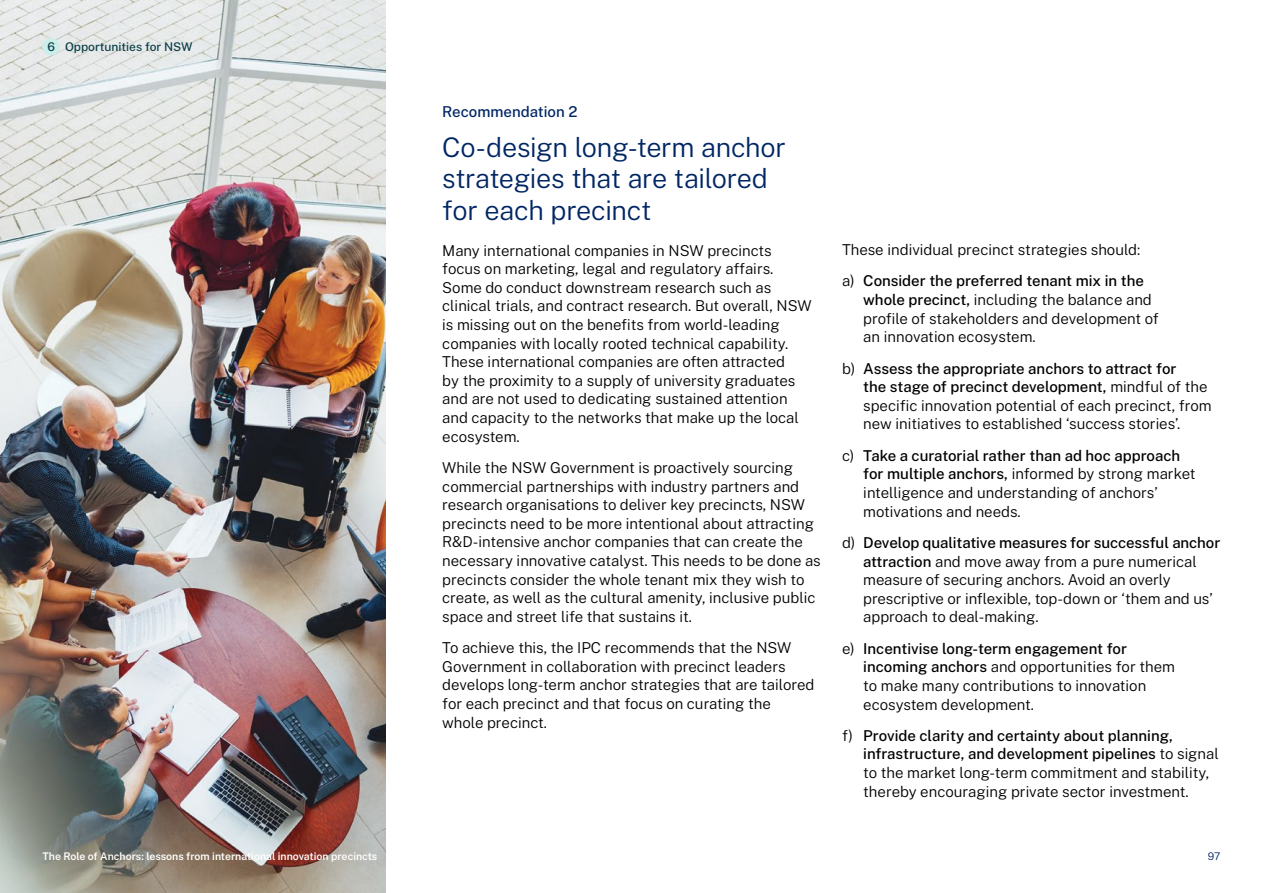
<style>
.page{position:relative;width:1263px;height:893px;background:#fff}
.page>*{position:absolute;margin:0;border:0;box-sizing:border-box;transform-origin:0 0}
.t1{font:300 27px/31.5px "Public Sans";letter-spacing:-.01em;color:#002664}
.t2{font:300 15px/18.6px "Public Sans";color:#000}
.t3{font:500 15px "Public Sans";color:#002664}
.t4{font:500 12px "Public Sans";color:#0b3f47}
.t5{font:600 10.5px "Public Sans";color:#fff}
.t6{font:300 10.5px "Public Sans";color:#002664}
.s1{font-weight:500}
</style>
<div class="page">
<img style="left:0;top:0;width:386px;height:893px">
<div style="left:43px;top:38px;width:17px;height:17px;background:#caeeea;border-radius:50%"></div>
<p class="t4" style="left:47px;top:39px;width:147px">6 Opportunities for NSW</p>
<p class="t5" style="left:43px;top:850px;width:336px">The Role of Anchors: lessons from international innovation precincts</p>
<p class="t3" style="left:442px;top:102px;width:137px">Recommendation 2</p>
<h1 class="t1" style="left:442px;top:131px;width:345px">Co-design long-term anchor strategies that are tailored for each precinct</h1>
<p class="t2" style="left:442px;top:240px;width:371px">Many international companies in NSW precincts focus on marketing, legal and regulatory affairs.<br>Some do conduct downstream research such as clinical trials, and contract research. But overall, NSW is missing out on the benefits from world-leading companies with locally rooted technical capability.<br>These international companies are often attracted<br>by the proximity to a supply of university graduates and are not used to dedicating sustained attention and capacity to the networks that make up the local ecosystem.</p>
<p class="t2" style="left:442px;top:458px;width:380px">While the NSW Government is proactively sourcing commercial partnerships with industry partners and research organisations to deliver key precincts, NSW precincts need to be more intentional about attracting R&amp;D-intensive anchor companies that can create the necessary innovative catalyst. This needs to be done as precincts consider the whole tenant mix they wish to create, as well as the cultural amenity, inclusive public space and street life that sustains it.</p>
<p class="t2" style="left:442px;top:638px;width:374px">To achieve this, the IPC recommends that the NSW Government in collaboration with precinct leaders develops long-term anchor strategies that are tailored for each precinct and that focus on curating the whole precinct.</p>
<p class="t2" style="left:842px;top:234px;width:304px;line-height:31.3px">These individual precinct strategies should: a) <span class="s1">Consider the preferred tenant mix in the</span></p>
<p class="t2" style="left:863px;top:290px;width:297px"><span class="s1">whole precinct,</span> including the balance and profile of stakeholders and development of an innovation ecosystem.</p>
<p class="t2" style="left:863px;top:358px;width:350px;text-indent:-21px">b) <span class="s1">Assess the appropriate anchors to attract for<br>the stage of precinct development,</span> mindful of the specific innovation potential of each precinct, from new initiatives to established ‘success stories’.</p>
<p class="t2" style="left:863px;top:446px;width:334px;text-indent:-21px">c) <span class="s1">Take a curatorial rather than ad hoc approach for multiple anchors,</span> informed by strong market intelligence and understanding of anchors’ motivations and needs.</p>
<p class="t2" style="left:863px;top:533px;width:359px;text-indent:-21px">d) <span class="s1">Develop qualitative measures for successful anchor attraction</span> and move away from a pure numerical measure of securing anchors. Avoid an overly prescriptive or inflexible, top-down or ‘them and us’ approach to deal-making.</p>
<p class="t2" style="left:863px;top:638px;width:313px;text-indent:-21px">e) <span class="s1">Incentivise long-term engagement for incoming anchors</span> and opportunities for them to make many contributions to innovation ecosystem development.</p>
<p class="t2" style="left:863px;top:726px;width:357px;text-indent:-21px">f) <span class="s1">Provide clarity and certainty about planning, infrastructure, and development pipelines</span> to signal to the market long-term commitment and stability, thereby encouraging private sector investment.</p>
<p class="t6" style="left:1208px;top:850px;width:14px">97</p>
</div>
